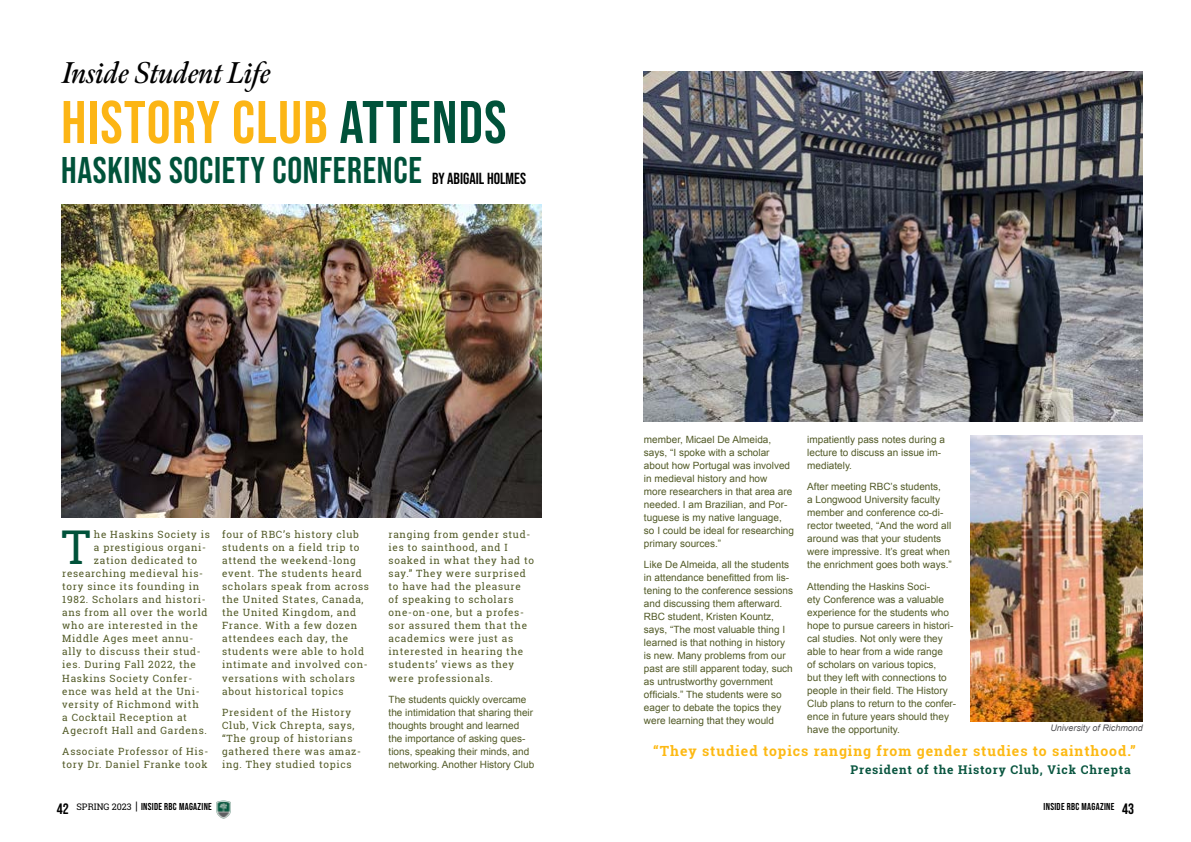
<style>
.page{position:relative;width:1191px;height:842px;background:#fff}
.page>*{position:absolute;margin:0;border:0;box-sizing:border-box;transform-origin:0 0}
.t1{font:60px "Bebas Neue";letter-spacing:.02em;color:#fcb515}
.t2{font:46.6px "Roboto Slab";color:#00523a}
.t3{font:37px "Bebas Neue";letter-spacing:.02em;color:#00523a}
.t4{font:italic 600 30px "Meno Display Condensed";color:#000}
.t5{font:16px "Bebas Neue";color:#000}
.t6{font:15px "Bebas Neue";color:#000}
.t7{font:700 14px "Roboto Slab";letter-spacing:.07em;color:#fdb913}
.t8{font:700 12px "Roboto Slab";letter-spacing:.07em;color:#0a5640}
.t9{font:10px/13px "Arial";color:#525a27}
.t10{font:10px/13px "Roboto Slab";letter-spacing:.07em;color:#525a27}
.t11{font:10px "Bebas Neue";letter-spacing:.03em;color:#000}
.t12{font:italic 9px "Arial";color:#545456}
.s1{color:#00523a}
.s2{font-family:"Roboto Slab";font-size:9px}
.s3{font-family:"PT Sans";font-size:12px}
</style>
<div class="page">
<img style="left:216px;top:801px;width:15px;height:18px">
<img style="left:61px;top:205px;width:480px;height:312px">
<img style="left:644px;top:71px;width:498px;height:350px">
<img style="left:970px;top:435px;width:172px;height:287px">
<h3 class="t4" style="left:63px;top:55px;width:210px">Inside Student Life</h3>
<h1 class="t1" style="left:61px;top:89px;width:447px">HISTORY CLUB <span class="s1">ATTENDS</span></h1>
<h3 class="t3" style="left:61px;top:150px;width:362px">HASKINS SOCIETY CONFERENCE</h3>
<h3 class="t5" style="left:432px;top:169px;width:95px">BY ABIGAIL HOLMES</h3>
<h2 class="t2" style="left:61px;top:516px;width:31px">T</h2>
<p class="t10" style="left:94px;top:528px;width:117px">he Haskins Society is</p>
<p class="t10" style="left:94px;top:541px;width:114px">a prestigious organi-</p>
<p class="t10" style="left:94px;top:554px;width:105px">zation dedicated to</p>
<p class="t10" style="left:62px;top:567px;width:142px">researching medieval his-</p>
<p class="t10" style="left:62px;top:580px;width:138px">tory since its founding in</p>
<p class="t10" style="left:62px;top:593px;width:145px">1982. Scholars and histori-</p>
<p class="t10" style="left:62px;top:606px;width:147px">ans from all over the world</p>
<p class="t10" style="left:62px;top:619px;width:137px">who are interested in the</p>
<p class="t10" style="left:62px;top:632px;width:132px">Middle Ages meet annu-</p>
<p class="t10" style="left:62px;top:645px;width:140px">ally to discuss their stud-</p>
<p class="t10" style="left:62px;top:658px;width:135px">ies. During Fall 2022, the</p>
<p class="t10" style="left:62px;top:671px;width:132px">Haskins Society Confer-</p>
<p class="t10" style="left:62px;top:684px;width:139px">ence was held at the Uni-</p>
<p class="t10" style="left:62px;top:697px;width:138px">versity of Richmond with</p>
<p class="t10" style="left:62px;top:710px;width:126px">a Cocktail Reception at</p>
<p class="t10" style="left:62px;top:723px;width:146px">Agecroft Hall and Gardens.</p>
<p class="t10" style="left:62px;top:745px;width:147px">Associate Professor of His&shy;tory Dr. Daniel Franke took</p>
<p class="t10" style="left:222px;top:528px;width:148px">four of RBC’s history club students on a field trip to attend the weekend-long event. The students heard scholars speak from across the United States, Canada, the United Kingdom, and<br>France. With a few dozen attendees each day, the students were able to hold intimate and involved con&shy;versations with scholars about historical topics</p>
<p class="t10" style="left:222px;top:706px;width:140px">President of the History<br>Club, Vick Chrepta, says, “The group of historians gathered there was amaz&shy;ing. They studied topics</p>
<p class="t10" style="left:388px;top:528px;width:147px">ranging from gender stud&shy;ies to sainthood, and I soaked in what they had to say.” They were surprised to have had the pleasure<br>of speaking to scholars one-on-one, but a profes&shy;sor assured them that the academics were just as interested in hearing the students’ views as they were professionals.</p>
<p class="t9" style="left:388px;top:693px;width:147px">The students quickly overcame the intimidation that sharing their thoughts brought and learned the importance of asking ques&shy;tions, speaking their minds, and networking. Another History Club</p>
<p class="t9" style="left:644px;top:433px;width:152px">member, Micael De Almeida, says, “I spoke with a scholar about how Portugal was involved in medieval history and how<br>more researchers in that area are needed. I am Brazilian, and Por&shy;tuguese is my native language, so I could be ideal for researching primary sources.”</p>
<p class="t9" style="left:644px;top:558px;width:150px">Like De Almeida, all the students in attendance benefitted from lis&shy;tening to the conference sessions and discussing them afterward.<br>RBC student, Kristen Kountz, says, “The most valuable thing I learned is that nothing in history is new. Many problems from our past are still apparent today, such as untrustworthy government officials.” The students were so eager to debate the topics they were learning that they would</p>
<p class="t9" style="left:807px;top:433px;width:139px">impatiently pass notes during a lecture to discuss an issue im&shy;mediately.</p>
<p class="t9" style="left:807px;top:480px;width:146px">After meeting RBC’s students,<br>a Longwood University faculty member and conference co-di&shy;rector tweeted, “And the word all around was that your students were impressive. It’s great when the enrichment goes both ways.”</p>
<p class="t9" style="left:807px;top:580px;width:150px">Attending the Haskins Soci-<br>ety Conference was a valuable experience for the students who hope to pursue careers in histori&shy;cal studies. Not only were they able to hear from a wide range<br>of scholars on various topics,<br>but they left with connections to people in their field. The History<br>Club plans to return to the confer&shy;ence in future years should they have the opportunity.</p>
<p class="t12" style="left:1050px;top:722px;width:94px">University of Richmond</p>
<p class="t8" style="left:850px;top:761px;width:282px">President of the History Club, Vick Chrepta</p>
<h3 class="t7" style="left:653px;top:741px;width:484px">“They studied topics ranging from gender studies to sainthood.”</h3>
<p class="t11" style="left:76px;top:801px;width:137px"><span class="s2">SPRING 2023</span> <span class="s3">|</span> INSIDE RBC MAGAZINE</p>
<p class="t11" style="left:1043px;top:801px;width:72px">INSIDE RBC MAGAZINE</p>
<h3 class="t6" style="left:57px;top:801px;width:13px">42</h3>
<h3 class="t6" style="left:1122px;top:801px;width:13px">43</h3>
</div>
